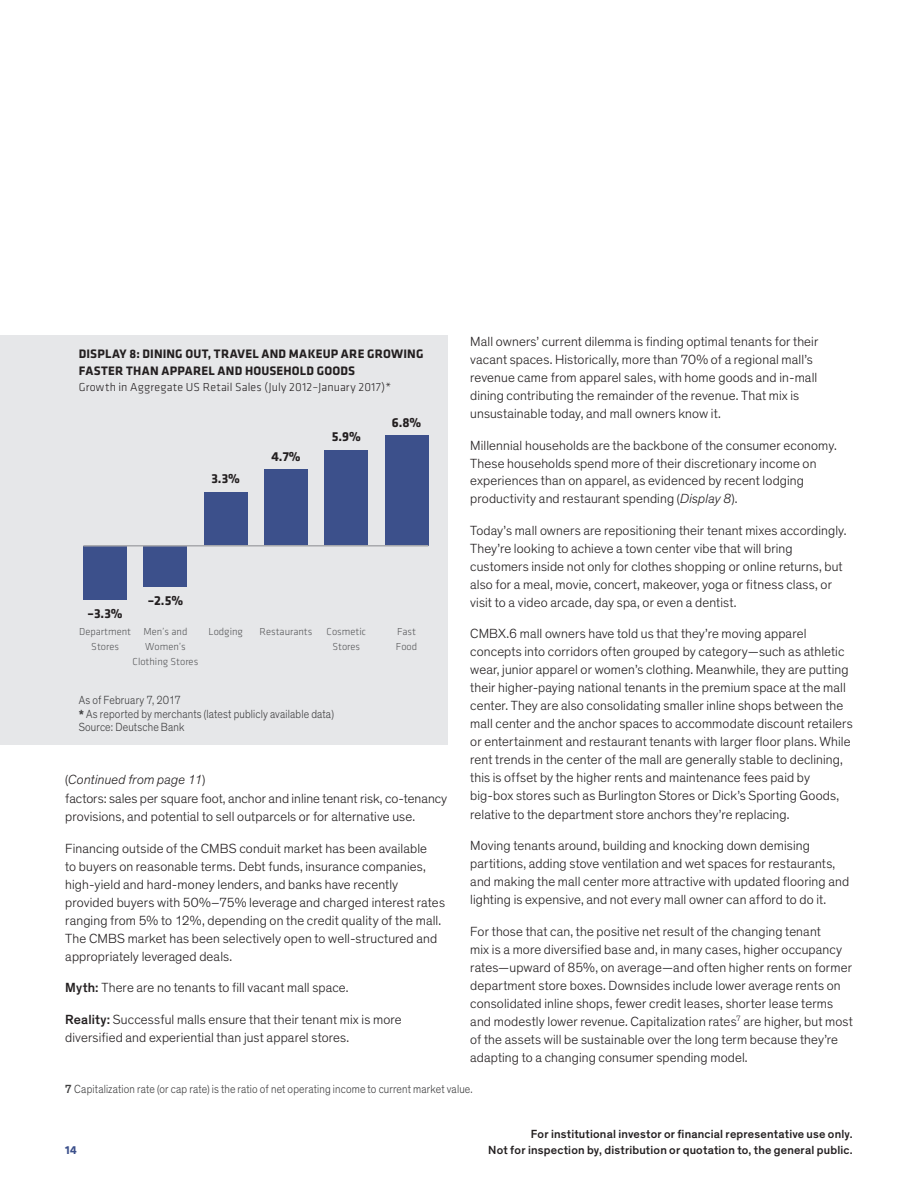
<style>
.page{position:relative;width:918px;height:1188px;background:#fff}
.page>*{position:absolute;margin:0;border:0;box-sizing:border-box;transform-origin:0 0}
.t1{font:300 13.5px/18px "Theinhardt";letter-spacing:.01em;color:#231f20}
.t2{font:700 13.5px "Klavika";color:#231f20}
.t3{font:italic 300 13.5px "Theinhardt";letter-spacing:.01em;color:#231f20}
.t4{font:700 12.75px/16.5px "Klavika";letter-spacing:.015em;color:#231f20}
.t5{font:300 12px/13.5px "Theinhardt";letter-spacing:.015em;color:#3e3e3f;scale:.9 1}
.t6{font:500 12px/16.5px "Theinhardt";letter-spacing:.015em;color:#231f20;text-align:right}
.t7{font:300 12px "Klavika";letter-spacing:.015em;color:#231f20}
.t8{font:700 12px "Klavika";color:#3c508b}
.t9{font:300 10.5px/15px "Klavika";color:#57585a;text-align:center}
.s1{font-weight:500}
.s2{font-style:normal}
.s3{font-style:italic}
</style>
<div class="page">
<div style="left:0;top:335px;width:448px;height:410px;background:#e6e7e9"></div>
<div style="left:83px;top:546px;width:44px;height:53px;background:#3c508b"></div>
<div style="left:144px;top:546px;width:43px;height:40px;background:#3c508b"></div>
<div style="left:204px;top:493px;width:43px;height:53px;background:#3c508b"></div>
<div style="left:264px;top:470px;width:44px;height:76px;background:#3c508b"></div>
<div style="left:325px;top:450px;width:43px;height:96px;background:#3c508b"></div>
<div style="left:385px;top:436px;width:43px;height:110px;background:#3c508b"></div>
<hr style="left:83px;top:545px;width:345px;height:2px;background:#a8a9ad">
<p class="t4" style="left:79px;top:345px;width:346px">DISPLAY 8: DINING OUT, TRAVEL AND MAKEUP ARE GROWING<br>FASTER THAN APPAREL AND HOUSEHOLD GOODS</p>
<p class="t7" style="left:79px;top:380px;width:314px">Growth in Aggregate US Retail Sales (July 2012–January 2017)*</p>
<p class="t2" style="left:211px;top:469px;width:30px">3.3%</p>
<p class="t2" style="left:271px;top:446px;width:31px">4.7%</p>
<p class="t2" style="left:332px;top:427px;width:31px">5.9%</p>
<p class="t2" style="left:392px;top:413px;width:31px">6.8%</p>
<p class="t2" style="left:88px;top:604px;width:37px">–3.3%</p>
<p class="t2" style="left:148px;top:590px;width:37px">–2.5%</p>
<p class="t9" style="left:79px;top:624px;width:53px">Department<br>Stores</p>
<p class="t9" style="left:133px;top:624px;width:67px">Men’s and<br>Women’s<br>Clothing Stores</p>
<p class="t9" style="left:209px;top:624px;width:36px">Lodging</p>
<p class="t9" style="left:260px;top:624px;width:54px">Restaurants</p>
<p class="t9" style="left:327px;top:624px;width:41px">Cosmetic<br>Stores</p>
<p class="t9" style="left:396px;top:624px;width:23px;text-align:left">Fast<br>Food</p>
<p class="t5" style="left:79px;top:694px;width:285px">As of February 7, 2017<br><span class="s1">*</span> As reported by merchants (latest publicly available data)<br>Source: Deutsche Bank</p>
<p class="t3" style="left:65px;top:771px;width:142px"><span class="s2">(</span>Continued from page 11<span class="s2">)</span></p>
<p class="t1" style="left:65px;top:790px;width:384px">factors: sales per square foot, anchor and inline tenant risk, co-tenancy provisions, and potential to sell outparcels or for alternative use.</p>
<p class="t1" style="left:65px;top:840px;width:381px">Financing outside of the CMBS conduit market has been available<br>to buyers on reasonable terms. Debt funds, insurance companies, high-yield and hard-money lenders, and banks have recently provided buyers with 50%–75% leverage and charged interest rates ranging from 5% to 12%, depending on the credit quality of the mall.<br>The CMBS market has been selectively open to well-structured and appropriately leveraged deals.</p>
<p class="t1" style="left:65px;top:979px;width:285px"><span class="s1">Myth:</span> There are no tenants to fill vacant mall space.</p>
<p class="t1" style="left:65px;top:1011px;width:338px"><span class="s1">Reality:</span> Successful malls ensure that their tenant mix is more diversified and experiential than just apparel stores.</p>
<p class="t1" style="left:470px;top:333px;width:350px">Mall owners’ current dilemma is finding optimal tenants for their vacant spaces. Historically, more than 70% of a regional mall’s revenue came from apparel sales, with home goods and in-mall dining contributing the remainder of the revenue. That mix is unsustainable today, and mall owners know it.</p>
<p class="t1" style="left:470px;top:436px;width:368px">Millennial households are the backbone of the consumer economy.<br>These households spend more of their discretionary income on experiences than on apparel, as evidenced by recent lodging productivity and restaurant spending (<span class="s3">Display 8</span>).</p>
<p class="t1" style="left:470px;top:522px;width:378px">Today’s mall owners are repositioning their tenant mixes accordingly.<br>They’re looking to achieve a town center vibe that will bring customers inside not only for clothes shopping or online returns, but also for a meal, movie, concert, makeover, yoga or fitness class, or visit to a video arcade, day spa, or even a dentist.</p>
<p class="t1" style="left:470px;top:625px;width:384px">CMBX.6 mall owners have told us that they’re moving apparel concepts into corridors often grouped by category—such as athletic wear, junior apparel or women’s clothing. Meanwhile, they are putting their higher-paying national tenants in the premium space at the mall center. They are also consolidating smaller inline shops between the mall center and the anchor spaces to accommodate discount retailers or entertainment and restaurant tenants with larger floor plans. While rent trends in the center of the mall are generally stable to declining, this is offset by the higher rents and maintenance fees paid by big-box stores such as Burlington Stores or Dick’s Sporting Goods, relative to the department store anchors they’re replacing.</p>
<p class="t1" style="left:470px;top:837px;width:380px">Moving tenants around, building and knocking down demising partitions, adding stove ventilation and wet spaces for restaurants, and making the mall center more attractive with updated flooring and lighting is expensive, and not every mall owner can afford to do it.</p>
<p class="t1" style="left:470px;top:922px;width:384px">For those that can, the positive net result of the changing tenant<br>mix is a more diversified base and, in many cases, higher occupancy rates—upward of 85%, on average—and often higher rents on former department store boxes. Downsides include lower average rents on consolidated inline shops, fewer credit leases, shorter lease terms and modestly lower revenue. Capitalization rates<sup>7</sup> are higher, but most of the assets will be sustainable over the long term because they’re adapting to a changing consumer spending model.</p>
<p class="t5" style="left:65px;top:1082px;width:454px"><span class="s1">7</span> Capitalization rate (or cap rate) is the ratio of net operating income to current market value.</p>
<p class="t8" style="left:65px;top:1142px;width:13px">14</p>
<p class="t6" style="left:488px;top:1126px;width:366px">For institutional investor or financial representative use only.<br>Not for inspection by, distribution or quotation to, the general public.</p>
</div>
